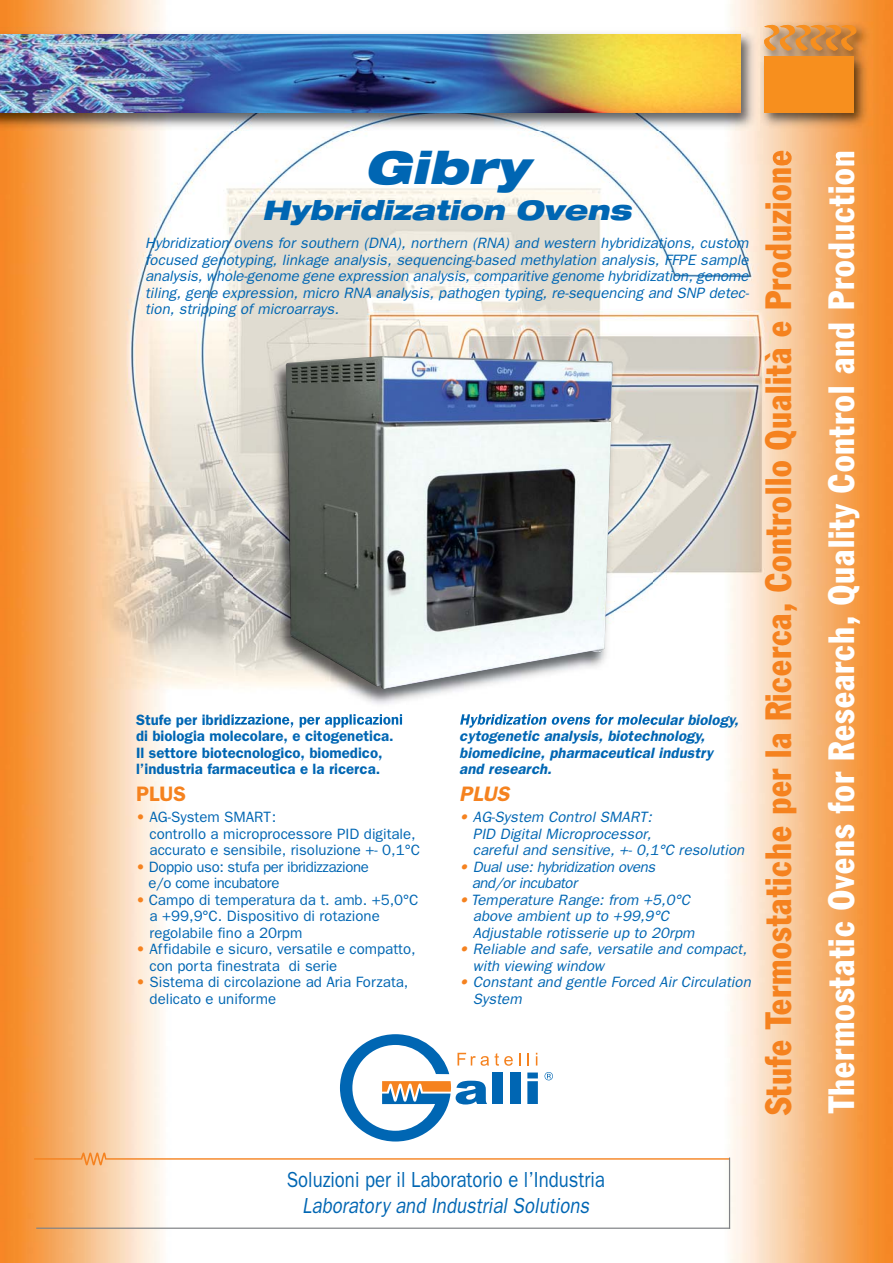
<style>
.page{position:relative;width:893px;height:1263px;background:#fff}
.page>*{position:absolute;margin:0;border:0;box-sizing:border-box;transform-origin:0 0}
.t1{font:italic 900 expanded 45px "Helvetica Neue";color:#0066b3}
.t2{font:condensed 36px "Franklin Gothic";letter-spacing:.025em;color:#f5821f;scale:.95 1}
.t3{font:condensed 36px "Franklin Gothic";letter-spacing:.03em;color:#fff;scale:.95 1}
.t4{font:italic 900 expanded 27px "Helvetica Neue";color:#0066b3}
.t5{font:21.9px "Franklin Gothic";color:#0066b3;scale:.85 1}
.t6{font:italic 21.9px "Franklin Gothic";color:#0066b3;scale:.85 1}
.t7{font:600 21px "Franklin Gothic";color:#f5821f}
.t8{font:italic 600 21px "Franklin Gothic";color:#f5821f}
.t9{font:italic 15px/16.5px "Franklin Gothic";letter-spacing:.005em;color:#0066b3}
.t10{font:15px/16.5px "Franklin Gothic";color:#0066b3}
.t11{font:600 15px/16.5px "Franklin Gothic";color:#0066b3}
.t12{font:italic 600 15px/16.5px "Franklin Gothic";color:#0066b3}
.t13{font:15px/16.5px "Franklin Gothic";letter-spacing:-.025em;color:#0066b3}
.s1{color:#f5821f}
</style>
<div class="page">
<img style="left:0;top:0;width:892px;height:1263px">
<svg style="left:519px;top:1053px;width:2px;height:13px"></svg>
<svg style="left:527px;top:1053px;width:2px;height:13px"></svg>
<svg style="left:536px;top:1053px;width:1px;height:13px"></svg>
<div style="left:510px;top:1073px;width:10px;height:31px;background:#0066b3"></div>
<svg style="left:527px;top:1073px;width:11px;height:31px"></svg>
<svg style="left:340px;top:1034px;width:173px;height:108px"></svg>
<svg style="left:544px;top:1072px;width:9px;height:8px"></svg>
<hr style="left:729px;top:1158px;width:1px;height:71px;background:#808285">
<hr style="left:36px;top:1228px;width:694px;height:1px;background:#808285">
<svg style="left:34px;top:1153px;width:695px;height:12px"></svg>
<img style="left:735px;top:0;width:157px;height:164px">
<div style="left:764px;top:56px;width:90px;height:56px;background:#f78f1e"></div>
<svg style="left:762px;top:23px;width:94px;height:28px;background:#da9650"></svg>
<img style="left:233px;top:336px;width:419px;height:390px">
<img style="left:233px;top:714px;width:22px;height:12px">
<img style="left:460px;top:714px;width:130px;height:12px">
<img style="left:286px;top:356px;width:327px;height:333px">
<img style="left:0;top:27px;width:759px;height:104px">
<img style="left:0;top:34px;width:741px;height:78px">
<h1 class="t1" style="left:365px;top:150px;width:166px">Gibry</h1>
<h3 class="t4" style="left:262px;top:200px;width:376px">Hybridization Ovens</h3>
<p class="t9" style="left:145px;top:236px;width:607px;text-align:justify">Hybridization ovens for southern (DNA), northern (RNA) and western hybridizations, custom focused genotyping, linkage analysis, sequencing-based methylation analysis, FFPE sample analysis, whole-genome gene expression analysis, comparitive genome hybridization, genome tiling, gene expression, micro RNA analysis, pathogen typing, re-sequencing and SNP detec&shy;tion, stripping of microarrays.</p>
<p class="t11" style="left:136px;top:729px;width:259px">di biologia molecolare, e citogenetica.<br>Il settore biotecnologico, biomedico, l’industria farmaceutica e la ricerca.</p>
<h3 class="t7" style="left:136px;top:787px;width:51px">PLUS</h3>
<p class="t10" style="left:150px;top:810px;width:272px;text-indent:-14px"><span class="s1">•</span> AG-System SMART:<br>controllo a microprocessore PID digitale, accurato e sensibile, risoluzione +- 0,1°C</p>
<p class="t13" style="left:148px;top:860px;width:222px;text-indent:-12px"><span class="s1">•</span> Doppio uso: stufa per ibridizzazione e/o come incubatore</p>
<p class="t10" style="left:150px;top:893px;width:270px;text-indent:-14px"><span class="s1">•</span> Campo di temperatura da t. amb. +5,0°C a +99,9°C. Dispositivo di rotazione regolabile fino a 20rpm</p>
<p class="t10" style="left:150px;top:942px;width:267px;text-indent:-14px"><span class="s1">•</span> Affidabile e sicuro, versatile e compatto, con porta finestrata di serie</p>
<p class="t10" style="left:150px;top:975px;width:260px;text-indent:-14px"><span class="s1">•</span> Sistema di circolazione ad Aria Forzata, delicato e uniforme</p>
<p class="t12" style="left:459px;top:729px;width:258px">cytogenetic analysis, biotechnology, biomedicine, pharmaceutical industry and research.</p>
<h3 class="t8" style="left:459px;top:787px;width:55px">PLUS</h3>
<p class="t9" style="left:473px;top:810px;width:275px;text-indent:-14px"><span class="s1">•</span> AG-System Control SMART:<br>PID Digital Microprocessor,<br>careful and sensitive, +- 0,1°C resolution</p>
<p class="t9" style="left:472px;top:860px;width:188px;text-indent:-12px"><span class="s1">•</span> Dual use: hybridization ovens and/or incubator</p>
<p class="t9" style="left:473px;top:893px;width:226px;text-indent:-14px"><span class="s1">•</span> Temperature Range: from +5,0°C above ambient up to +99,9°C<br>Adjustable rotisserie up to 20rpm</p>
<p class="t9" style="left:473px;top:942px;width:278px;text-indent:-14px"><span class="s1">•</span> Reliable and safe, versatile and compact, with viewing window</p>
<p class="t9" style="left:473px;top:975px;width:282px;text-indent:-14px"><span class="s1">•</span> Constant and gentle Forced Air Circulation<br>System</p>
<h2 class="t2" style="left:765px;top:1115px;width:1017px;rotate:-90deg">Stufe Termostatiche per la Ricerca, Controllo Qualità e Produzione</h2>
<h2 class="t3" style="left:828px;top:1113px;width:1015px;rotate:-90deg">Thermostatic Ovens for Research, Quality Control and Production</h2>
<h3 class="t5" style="left:287px;top:1172px;width:376px">Soluzioni per il Laboratorio e l’Industria</h3>
<h3 class="t6" style="left:302px;top:1198px;width:343px">Laboratory and Industrial Solutions</h3>
</div>
